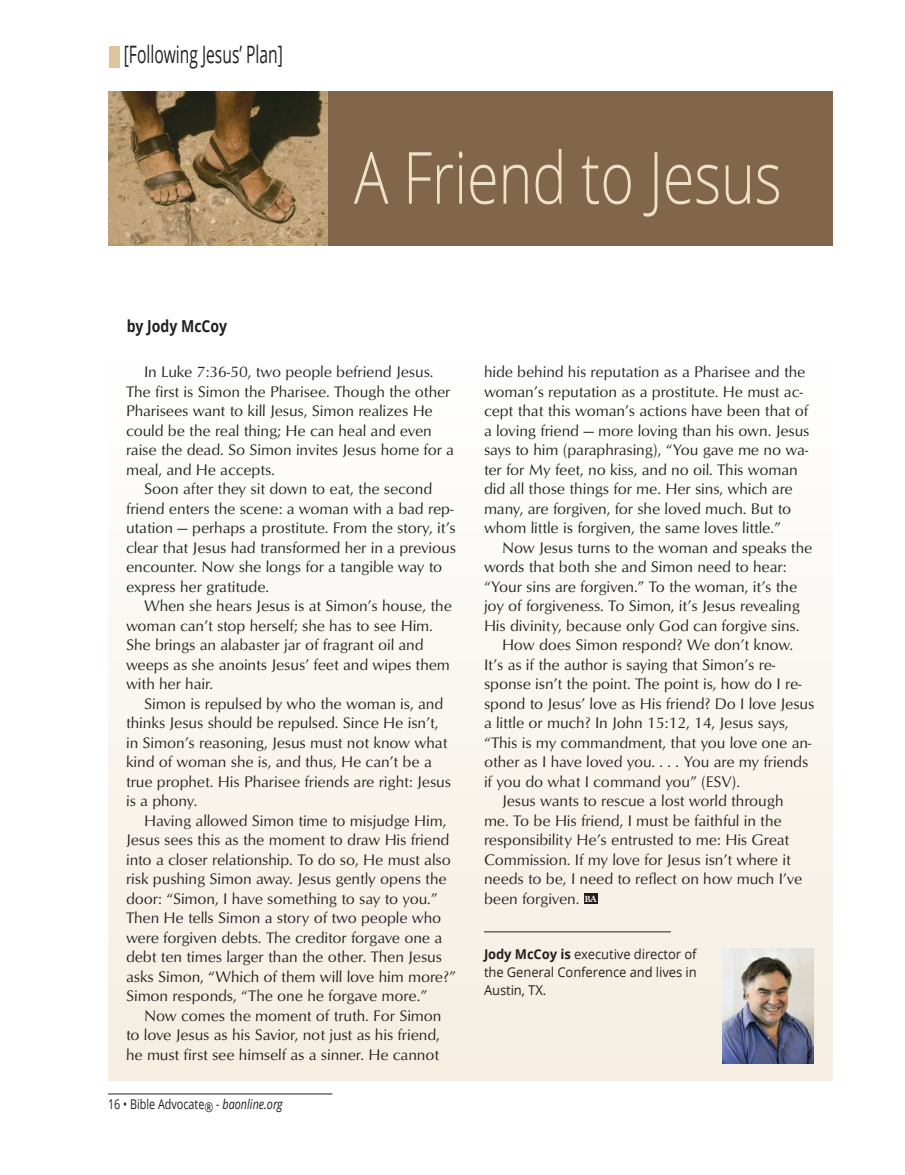
<style>
.page{position:relative;width:905px;height:1175px;background:#fff}
.page>*{position:absolute;margin:0;border:0;box-sizing:border-box;transform-origin:0 0}
.Article_-_Title_-_Op{font:300 72px "Open Sans";letter-spacing:-.005em;color:#ede1c9;scale:.8 1}
.Article_-_Header{font:24px "Open Sans";color:#231f20;scale:.65 1}
.Article_-_Author_onl{font:700 16.5px "Open Sans";color:#231f20;scale:.85 1}
.Article_-_Main_text{font:15.75px/19.5px "Optimum Roman DTC";color:#231f20}
.Article_-_Bio{font:13.5px/18px "Open Sans";color:#231f20;text-align:justify;scale:.95 1}
.Article_-_Bio-2{font:13.5px "Open Sans";color:#231f20;scale:.8 1}
.t1{font:700 9px "Galliard";color:#fff}
.s1{font-style:italic}
.s2{font-weight:700}
</style>
<div class="page">
<hr style="left:108px;top:1093px;width:224px;height:1px;background:#231f20">
<div style="left:316px;top:91px;width:516px;height:155px;background:#81664b"></div>
<svg style="left:108px;top:602px;width:724px;height:478px;fill:#f8f3eb"></svg>
<img style="left:108px;top:91px;width:220px;height:155px">
<hr style="left:484px;top:931px;width:186px;height:1px;background:#231f20">
<div style="left:583px;top:893px;width:14px;height:10px;background:#231f20"></div>
<div style="left:109px;top:47px;width:11px;height:21px;background:#dec59c"></div>
<img style="left:722px;top:948px;width:91px;height:115px">
<p class="Article_-_Header" style="left:124px;top:38px;width:246px">[Following Jesus’ Plan]</p>
<p class="Article_-_Author_onl" style="left:127px;top:314px;width:120px">by Jody McCoy</p>
<p class="Article_-_Title_-_Op" style="left:354px;top:128px;width:536px">A Friend to Jesus</p>
<p class="Article_-_Main_text" style="left:126px;top:362px;width:330px;text-indent:18px">In Luke 7:36-50, two people befriend Jesus.<br>The first is Simon the Pharisee. Though the other Pharisees want to kill Jesus, Simon realizes He could be the real thing; He can heal and even raise the dead. So Simon invites Jesus home for a meal, and He accepts.</p>
<p class="Article_-_Main_text" style="left:126px;top:479px;width:332px;text-indent:18px">Soon after they sit down to eat, the second friend enters the scene: a woman with a bad rep&shy;utation — perhaps a prostitute. From the story, it’s clear that Jesus had transformed her in a previous encounter. Now she longs for a tangible way to express her gratitude.</p>
<p class="Article_-_Main_text" style="left:126px;top:596px;width:327px;text-indent:18px">When she hears Jesus is at Simon’s house, the woman can’t stop herself; she has to see Him.<br>She brings an alabaster jar of fragrant oil and weeps as she anoints Jesus’ feet and wipes them with her hair.</p>
<p class="Article_-_Main_text" style="left:126px;top:693px;width:327px;text-indent:18px">Simon is repulsed by who the woman is, and thinks Jesus should be repulsed. Since He isn’t, in Simon’s reasoning, Jesus must not know what kind of woman she is, and thus, He can’t be a true prophet. His Pharisee friends are right: Jesus is a phony.</p>
<p class="Article_-_Main_text" style="left:126px;top:810px;width:331px;text-indent:18px">Having allowed Simon time to misjudge Him, Jesus sees this as the moment to draw His friend into a closer relationship. To do so, He must also risk pushing Simon away. Jesus gently opens the door: “Simon, I have something to say to you.” Then He tells Simon a story of two people who were forgiven debts. The creditor forgave one a debt ten times larger than the other. Then Jesus asks Simon, “Which of them will love him more?” Simon responds, “The one he forgave more.”</p>
<p class="Article_-_Main_text" style="left:126px;top:1005px;width:317px;text-align:justify;text-indent:18px">Now comes the moment of truth. For Simon to love Jesus as his Savior, not just as his friend, he must first see himself as a sinner. He cannot</p>
<p class="Article_-_Bio-2" style="left:108px;top:1094px;width:220px">16 • Bible Advocate® - <span class="s1">baonline.org</span></p>
<p class="Article_-_Main_text" style="left:484px;top:362px;width:327px">hide behind his reputation as a Pharisee and the woman’s reputation as a prostitute. He must ac&shy;cept that this woman’s actions have been that of a loving friend — more loving than his own. Jesus says to him (paraphrasing), “You gave me no wa&shy;ter for My feet, no kiss, and no oil. This woman did all those things for me. Her sins, which are many, are forgiven, for she loved much. But to whom little is forgiven, the same loves little.”</p>
<p class="Article_-_Main_text" style="left:484px;top:537px;width:330px;text-indent:18px">Now Jesus turns to the woman and speaks the words that both she and Simon need to hear: “Your sins are forgiven.” To the woman, it’s the joy of forgiveness. To Simon, it’s Jesus revealing His divinity, because only God can forgive sins.</p>
<p class="Article_-_Main_text" style="left:484px;top:635px;width:332px;text-indent:18px">How does Simon respond? We don’t know.<br>It’s as if the author is saying that Simon’s re&shy;sponse isn’t the point. The point is, how do I re&shy;spond to Jesus’ love as His friend? Do I love Jesus a little or much? In John 15:12, 14, Jesus says, “This is my commandment, that you love one an&shy;other as I have loved you. . . . You are my friends if you do what I command you” (ESV).</p>
<p class="Article_-_Main_text" style="left:484px;top:791px;width:320px;text-indent:18px">Jesus wants to rescue a lost world through me. To be His friend, I must be faithful in the responsibility He’s entrusted to me: His Great Commission. If my love for Jesus isn’t where it needs to be, I need to reflect on how much I’ve been forgiven.</p>
<p class="t1" style="left:584px;top:893px;width:14px">BA</p>
<p class="Article_-_Bio" style="left:484px;top:945px;width:226px"><span class="s2">Jody McCoy is</span> executive director of the General Conference and lives in Austin, TX.</p>
</div>
